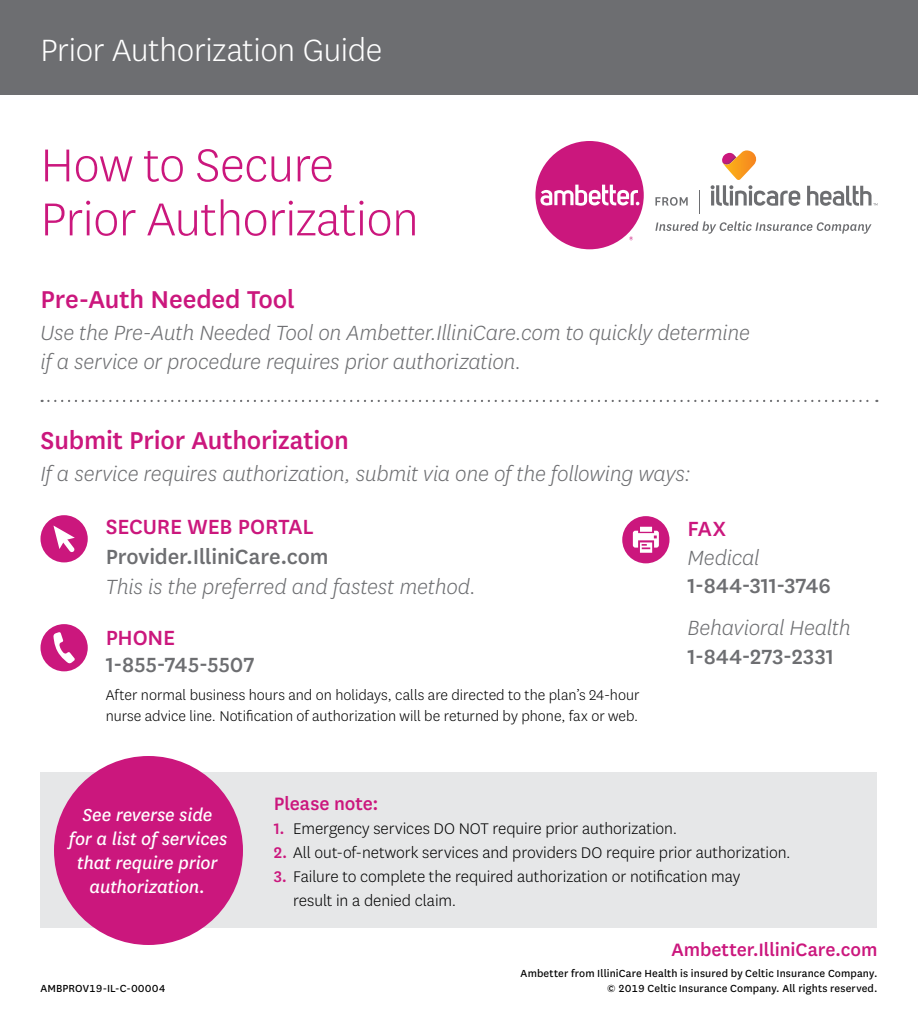
<style>
.page{position:relative;width:918px;height:1026px;background:#fff}
.page>*{position:absolute;margin:0;border:0;box-sizing:border-box;transform-origin:0 0}
.t1{font:300 54px/54px "Centene Sans";letter-spacing:-.01em;color:#cb177d}
.t2{font:300 36px "Centene Sans";letter-spacing:-.01em;color:#fff}
.t3{font:500 28.5px "Centene Sans";letter-spacing:-.005em;color:#cb177d}
.t4{font:italic 300 24px/28.5px "Centene Sans";letter-spacing:-.01em;color:#6d6e71}
.t5{font:500 24px "Centene Sans";color:#6d6e71}
.t6{font:500 24px "Centene Sans";letter-spacing:-.005em;color:#cb177d}
.t7{font:500 21px "Centene Sans";letter-spacing:-.005em;color:#cb177d}
.t8{font:italic 20.25px/24px "Centene Sans";letter-spacing:-.005em;color:#fff;text-align:center}
.t9{font:300 18px/24px "Centene Sans";letter-spacing:-.005em;color:#000}
.t10{font:300 16.5px/21px "Centene Sans";color:#000}
.t11{font:12px/15px "Centene Sans";letter-spacing:.01em;color:#000;text-align:right}
.s1{font-weight:500;color:#cb177d}
</style>
<div class="page">
<div style="left:0;top:0;width:918px;height:94px;background:#6d6e71"></div>
<div style="left:40px;top:773px;width:838px;height:155px;background:#e6e7e8"></div>
<div style="left:54px;top:756px;width:189px;height:189px;background:#cb177d;border-radius:50%"></div>
<div style="left:41px;top:515px;width:47px;height:47px;background:#cb177d;border-radius:50%"></div>
<svg style="left:53px;top:526px;width:22px;height:26px"></svg>
<div style="left:41px;top:624px;width:47px;height:47px;background:#cb177d;border-radius:50%"></div>
<svg style="left:53px;top:632px;width:22px;height:32px"></svg>
<svg style="left:42px;top:400px;width:835px;height:2px"></svg>
<div style="left:535px;top:141px;width:109px;height:108px;background:#cb177d;border-radius:50%"></div>
<svg style="left:540px;top:185px;width:99px;height:21px"></svg>
<svg style="left:629px;top:236px;width:4px;height:4px"></svg>
<svg style="left:655px;top:197px;width:33px;height:9px"></svg>
<svg style="left:699px;top:190px;width:1px;height:23px"></svg>
<svg style="left:711px;top:150px;width:89px;height:56px"></svg>
<svg style="left:807px;top:186px;width:70px;height:20px"></svg>
<svg style="left:655px;top:221px;width:217px;height:13px"></svg>
<svg style="left:622px;top:516px;width:48px;height:47px"></svg>
<h2 class="t2" style="left:40px;top:27px;width:343px">Prior Authorization Guide</h2>
<h1 class="t1" style="left:40px;top:136px;width:380px">How to Secure<br>Prior Authorization</h1>
<p class="t3" style="left:40px;top:280px;width:256px">Pre-Auth Needed Tool</p>
<p class="t4" style="left:40px;top:318px;width:711px">Use the Pre-Auth Needed Tool on Ambetter.IlliniCare.com to quickly determine if a service or procedure requires prior authorization.</p>
<p class="t3" style="left:40px;top:421px;width:310px">Submit Prior Authorization</p>
<p class="t4" style="left:40px;top:459px;width:652px">If a service requires authorization, submit via one of the following ways:</p>
<p class="t6" style="left:106px;top:511px;width:209px">SECURE WEB PORTAL</p>
<p class="t5" style="left:106px;top:541px;width:224px">Provider.IlliniCare.com</p>
<p class="t4" style="left:106px;top:572px;width:372px">This is the preferred and fastest method.</p>
<p class="t6" style="left:106px;top:622px;width:71px">PHONE</p>
<p class="t5" style="left:106px;top:649px;width:150px">1-855-745-5507</p>
<p class="t10" style="left:106px;top:684px;width:535px">After normal business hours and on holidays, calls are directed to the plan’s 24-hour nurse advice line. Notification of authorization will be returned by phone, fax or web.</p>
<p class="t6" style="left:688px;top:513px;width:40px">FAX</p>
<p class="t4" style="left:688px;top:543px;width:73px">Medical</p>
<p class="t5" style="left:688px;top:570px;width:145px">1-844-311-3746</p>
<p class="t4" style="left:688px;top:613px;width:165px">Behavioral Health</p>
<p class="t5" style="left:688px;top:640px;width:148px">1-844-273-2331</p>
<p class="t8" style="left:69px;top:802px;width:160px">See reverse side<br>for a list of services that require prior authorization.</p>
<p class="t11" style="left:40px;top:980px;width:127px">AMBPROV19-IL-C-00004</p>
<p class="t7" style="left:274px;top:790px;width:106px">Please note:</p>
<p class="t9" style="left:274px;top:816px;width:405px"><span class="s1">1.</span> Emergency services DO NOT require prior authorization.</p>
<p class="t9" style="left:274px;top:840px;width:518px"><span class="s1">2.</span> All out-of-network services and providers DO require prior authorization.</p>
<p class="t9" style="left:293px;top:864px;width:449px;text-indent:-19px"><span class="s1">3.</span> Failure to complete the required authorization or notification may result in a denied claim.</p>
<p class="t7" style="left:672px;top:936px;width:207px">Ambetter.IlliniCare.com</p>
<p class="t11" style="left:521px;top:965px;width:358px">Ambetter from IlliniCare Health is insured by Celtic Insurance Company. © 2019 Celtic Insurance Company. All rights reserved.</p>
</div>
